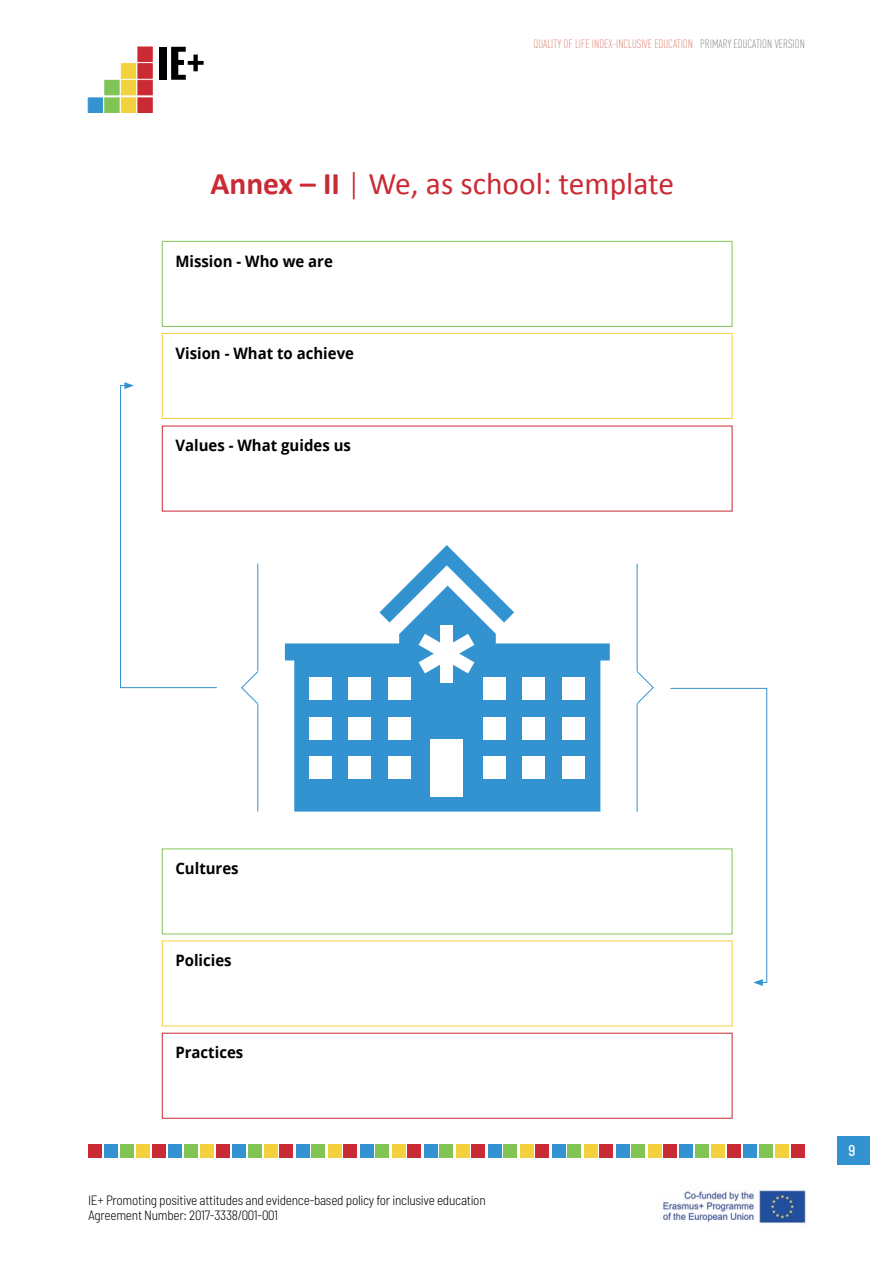
<style>
.page{position:relative;width:893px;height:1263px;background:#fff}
.page>*{position:absolute;margin:0;border:0;box-sizing:border-box;transform-origin:0 0}
.t1{font:31.5px "Calibri";color:#ca2a34}
.t2{font:700 15.75px "Open Sans";color:#000;scale:.95 1}
.t3{font:500 semi-condensed 15.75px "Barlow";color:#fff;scale:.95 1}
.t4{font:300 semi-condensed 13.5px/15px "Barlow";letter-spacing:-.02em;color:#000}
.t5{font:300 12px "DIN Cond";color:#dc806e}
.s1{color:#808285}
.s2{font-weight:700}
.s3{font-weight:300}
</style>
<div class="page">
<div style="left:88px;top:98px;width:15px;height:15px;background:#3392d0;border:1px solid #3392d0"></div>
<div style="left:138px;top:80px;width:14px;height:15px;background:#ca2a34;border:1px solid #ca2a34"></div>
<div style="left:138px;top:98px;width:14px;height:15px;background:#ca2a34"></div>
<div style="left:121px;top:98px;width:15px;height:15px;background:#f2d13c;border:1px solid #f2d13c"></div>
<div style="left:105px;top:98px;width:14px;height:15px;background:#80c456"></div>
<div style="left:121px;top:80px;width:15px;height:15px;background:#f2d13c;border:1px solid #f2d13c"></div>
<div style="left:105px;top:80px;width:14px;height:15px;background:#80c456"></div>
<div style="left:121px;top:63px;width:15px;height:15px;background:#f2d13c;border:1px solid #f2d13c"></div>
<div style="left:138px;top:63px;width:14px;height:15px;background:#ca2a34;border:1px solid #ca2a34"></div>
<div style="left:138px;top:47px;width:14px;height:15px;background:#ca2a34"></div>
<div style="left:159px;top:47px;width:7px;height:33px;background:#000"></div>
<svg style="left:171px;top:47px;width:33px;height:33px"></svg>
<div style="left:837px;top:1136px;width:32px;height:29px;background:#3392d0"></div>
<div style="left:791px;top:1144px;width:14px;height:14px;background:#ca2a34"></div>
<div style="left:776px;top:1144px;width:13px;height:14px;background:#f2d13c"></div>
<div style="left:759px;top:1144px;width:14px;height:14px;background:#80c456"></div>
<div style="left:744px;top:1144px;width:13px;height:14px;background:#3392d0"></div>
<div style="left:663px;top:1144px;width:14px;height:14px;background:#ca2a34"></div>
<div style="left:648px;top:1144px;width:13px;height:14px;background:#f2d13c"></div>
<div style="left:631px;top:1144px;width:14px;height:14px;background:#80c456"></div>
<div style="left:616px;top:1144px;width:13px;height:14px;background:#3392d0"></div>
<div style="left:727px;top:1144px;width:14px;height:14px;background:#ca2a34"></div>
<div style="left:712px;top:1144px;width:13px;height:14px;background:#f2d13c"></div>
<div style="left:695px;top:1144px;width:14px;height:14px;background:#80c456"></div>
<div style="left:680px;top:1144px;width:13px;height:14px;background:#3392d0"></div>
<div style="left:599px;top:1144px;width:14px;height:14px;background:#ca2a34"></div>
<div style="left:584px;top:1144px;width:13px;height:14px;background:#f2d13c"></div>
<div style="left:567px;top:1144px;width:14px;height:14px;background:#80c456"></div>
<div style="left:552px;top:1144px;width:13px;height:14px;background:#3392d0"></div>
<div style="left:536px;top:1144px;width:13px;height:14px;background:#ca2a34"></div>
<div style="left:520px;top:1144px;width:13px;height:14px;background:#f2d13c"></div>
<div style="left:504px;top:1144px;width:13px;height:14px;background:#80c456"></div>
<div style="left:488px;top:1144px;width:13px;height:14px;background:#3392d0"></div>
<div style="left:408px;top:1144px;width:13px;height:14px;background:#ca2a34"></div>
<div style="left:392px;top:1144px;width:13px;height:14px;background:#f2d13c"></div>
<div style="left:376px;top:1144px;width:13px;height:14px;background:#80c456"></div>
<div style="left:360px;top:1144px;width:13px;height:14px;background:#3392d0"></div>
<div style="left:472px;top:1144px;width:13px;height:14px;background:#ca2a34"></div>
<div style="left:456px;top:1144px;width:13px;height:14px;background:#f2d13c"></div>
<div style="left:440px;top:1144px;width:13px;height:14px;background:#80c456"></div>
<div style="left:424px;top:1144px;width:13px;height:14px;background:#3392d0"></div>
<div style="left:344px;top:1144px;width:13px;height:14px;background:#ca2a34"></div>
<div style="left:328px;top:1144px;width:13px;height:14px;background:#f2d13c"></div>
<div style="left:312px;top:1144px;width:13px;height:14px;background:#80c456"></div>
<div style="left:296px;top:1144px;width:14px;height:14px;background:#3392d0"></div>
<div style="left:280px;top:1144px;width:13px;height:14px;background:#ca2a34"></div>
<div style="left:264px;top:1144px;width:14px;height:14px;background:#f2d13c"></div>
<div style="left:248px;top:1144px;width:13px;height:14px;background:#80c456"></div>
<div style="left:232px;top:1144px;width:14px;height:14px;background:#3392d0"></div>
<div style="left:152px;top:1144px;width:13px;height:14px;background:#ca2a34"></div>
<div style="left:136px;top:1144px;width:14px;height:14px;background:#f2d13c"></div>
<div style="left:120px;top:1144px;width:13px;height:14px;background:#80c456"></div>
<div style="left:104px;top:1144px;width:14px;height:14px;background:#3392d0"></div>
<div style="left:216px;top:1144px;width:13px;height:14px;background:#ca2a34"></div>
<div style="left:200px;top:1144px;width:14px;height:14px;background:#f2d13c"></div>
<div style="left:184px;top:1144px;width:13px;height:14px;background:#80c456"></div>
<div style="left:168px;top:1144px;width:14px;height:14px;background:#3392d0"></div>
<div style="left:88px;top:1144px;width:13px;height:14px;background:#ca2a34"></div>
<img style="left:662px;top:1190px;width:144px;height:34px">
<div style="left:162px;top:241px;width:570px;height:86px;border:1px solid #80c456"></div>
<div style="left:162px;top:333px;width:570px;height:86px;border:1px solid #f2d13c"></div>
<svg style="left:406px;top:545px;width:82px;height:41px"></svg>
<svg style="left:285px;top:586px;width:325px;height:225px;fill:#3392d0"></svg>
<div style="left:309px;top:677px;width:23px;height:22px;background:#fff"></div>
<div style="left:483px;top:677px;width:23px;height:22px;background:#fff"></div>
<div style="left:431px;top:739px;width:32px;height:57px;background:#fff"></div>
<div style="left:309px;top:717px;width:23px;height:22px;background:#fff"></div>
<div style="left:483px;top:717px;width:23px;height:22px;background:#fff"></div>
<div style="left:309px;top:756px;width:23px;height:23px;background:#fff"></div>
<div style="left:483px;top:756px;width:23px;height:23px;background:#fff"></div>
<div style="left:349px;top:677px;width:22px;height:22px;background:#fff"></div>
<div style="left:523px;top:677px;width:22px;height:22px;background:#fff"></div>
<div style="left:349px;top:717px;width:22px;height:22px;background:#fff"></div>
<div style="left:523px;top:717px;width:22px;height:22px;background:#fff"></div>
<div style="left:349px;top:756px;width:22px;height:23px;background:#fff"></div>
<div style="left:523px;top:756px;width:22px;height:23px;background:#fff"></div>
<div style="left:388px;top:677px;width:22px;height:22px;background:#fff"></div>
<div style="left:562px;top:677px;width:22px;height:22px;background:#fff"></div>
<div style="left:388px;top:717px;width:22px;height:22px;background:#fff"></div>
<div style="left:562px;top:717px;width:22px;height:22px;background:#fff"></div>
<div style="left:388px;top:756px;width:22px;height:23px;background:#fff"></div>
<div style="left:562px;top:756px;width:22px;height:23px;background:#fff"></div>
<svg style="left:419px;top:634px;width:55px;height:39px"></svg>
<div style="left:440px;top:625px;width:13px;height:57px;background:#fff"></div>
<hr style="left:257px;top:704px;width:1px;height:107px;background:#3392d0">
<svg style="left:241px;top:670px;width:18px;height:35px"></svg>
<hr style="left:257px;top:564px;width:1px;height:107px;background:#3392d0">
<hr style="left:637px;top:564px;width:1px;height:107px;background:#3392d0">
<svg style="left:636px;top:670px;width:18px;height:35px"></svg>
<hr style="left:637px;top:704px;width:1px;height:107px;background:#3392d0">
<svg style="left:120px;top:382px;width:98px;height:306px"></svg>
<svg style="left:670px;top:688px;width:97px;height:298px"></svg>
<p class="t5" style="left:534px;top:37px;width:273px">QUALITY OF LIFE INDEX-INCLUSIVE EDUCATION <span class="s1">PRIMARY EDUCATION VERSION</span></p>
<h1 class="t1" style="left:210px;top:164px;width:465px"><span class="s2">Annex – II</span> <span class="s3">|</span> We, as school: template</h1>
<p class="t2" style="left:175px;top:250px;width:167px">Mission - Who we are</p>
<p class="t2" style="left:175px;top:342px;width:190px">Vision - What to achieve</p>
<p class="t2" style="left:175px;top:434px;width:186px">Values - What guides us</p>
<p class="t2" style="left:175px;top:857px;width:68px">Cultures</p>
<p class="t2" style="left:175px;top:949px;width:61px">Policies</p>
<p class="t2" style="left:175px;top:1041px;width:73px">Practices</p>
<p class="t4" style="left:88px;top:1193px;width:399px">IE+ Promoting positive attitudes and evidence-based policy for inclusive education<br>Agreement Number: 2017-3338/001-001</p>
<p class="t3" style="left:848px;top:1141px;width:9px">9</p>
</div>
